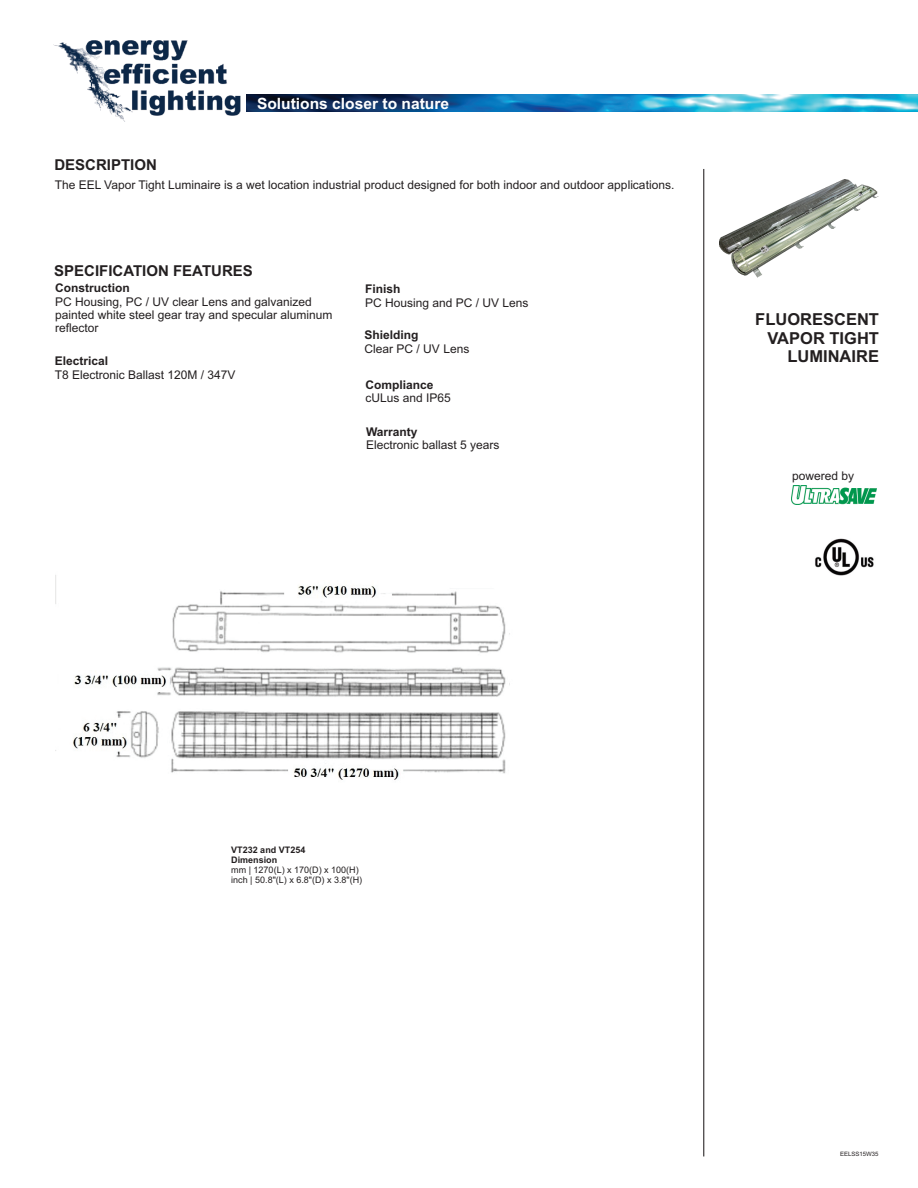
<style>
.page{position:relative;width:918px;height:1188px;background:#fff}
.page>*{position:absolute;margin:0;border:0;box-sizing:border-box;transform-origin:0 0}
.t1{font:700 16.5px/18.5px "Arial";color:#231f20;text-align:right}
.t2{font:700 15.6px "Arial";color:#fff}
.t3{font:700 15px "Arial";color:#231f20}
.t4{font:12px/13.4px "Arial";color:#231f20}
.t5{font:700 12px "Arial";color:#231f20}
.t6{font:9px/10.1px "Arial";color:#231f20}
.t7{font:700 9px/10.1px "Arial";color:#231f20}
.t8{font:6px "Arial";color:#231f20}
</style>
<div class="page">
<img style="left:247px;top:94px;width:671px;height:18px">
<img style="left:53px;top:40px;width:187px;height:81px">
<img style="left:792px;top:485px;width:85px;height:19px">
<img style="left:815px;top:538px;width:59px;height:38px">
<hr style="left:703px;top:169px;width:1px;height:987px;background:#231f20">
<img style="left:719px;top:179px;width:159px;height:99px">
<img style="left:55px;top:575px;width:455px;height:205px">
<h2 class="t2" style="left:257px;top:98px;width:194px">Solutions closer to nature</h2>
<p class="t3" style="left:54px;top:159px;width:104px">DESCRIPTION</p>
<p class="t4" style="left:55px;top:179px;width:621px">The EEL Vapor Tight Luminaire is a wet location industrial product designed for both indoor and outdoor applications.</p>
<p class="t3" style="left:54px;top:265px;width:200px">SPECIFICATION FEATURES</p>
<p class="t5" style="left:55px;top:284px;width:76px">Construction</p>
<p class="t4" style="left:55px;top:296px;width:279px">PC Housing, PC / UV clear Lens and galvanized painted white steel gear tray and specular aluminum reflector</p>
<p class="t5" style="left:55px;top:357px;width:55px">Electrical</p>
<p class="t4" style="left:55px;top:369px;width:182px">T8 Electronic Ballast 120M / 347V</p>
<p class="t5" style="left:365px;top:284px;width:37px">Finish</p>
<p class="t4" style="left:365px;top:297px;width:165px">PC Housing and PC / UV Lens</p>
<p class="t5" style="left:365px;top:330px;width:56px">Shielding</p>
<p class="t4" style="left:365px;top:343px;width:106px">Clear PC / UV Lens</p>
<p class="t5" style="left:366px;top:380px;width:70px">Compliance</p>
<p class="t4" style="left:366px;top:392px;width:87px">cULus and IP65</p>
<p class="t5" style="left:366px;top:427px;width:53px">Warranty</p>
<p class="t4" style="left:366px;top:439px;width:135px">Electronic ballast 5 years</p>
<h1 class="t1" style="left:755px;top:312px;width:125px">FLUORESCENT<br>VAPOR TIGHT<br>LUMINAIRE</h1>
<p class="t4" style="left:792px;top:470px;width:64px">powered by</p>
<p class="t7" style="left:231px;top:846px;width:76px">VT232 and VT254<br>Dimension</p>
<p class="t6" style="left:231px;top:866px;width:132px">mm | 1270(L) x 170(D) x 100(H) inch | 50.8"(L) x 6.8"(D) x 3.8"(H)</p>
<p class="t8" style="left:840px;top:1151px;width:40px">EELSS15W35</p>
</div>
